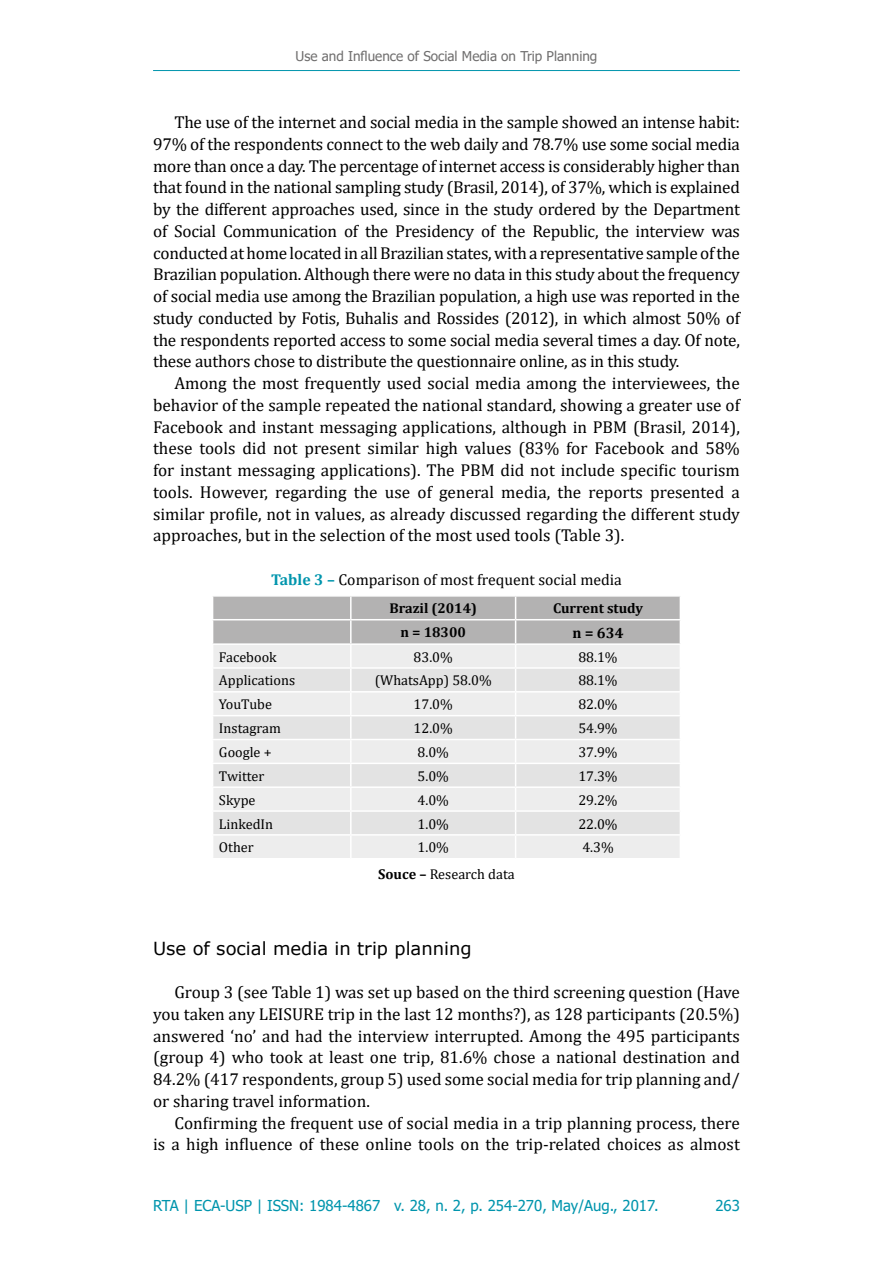
<style>
.page{position:relative;width:893px;height:1263px;background:#fff}
.page>*{position:absolute;margin:0;border:0;box-sizing:border-box;transform-origin:0 0}
.t1{font:18px "Verdana";color:#000}
.t2{font:17.25px/21.8px "Cambria";color:#000;text-align:justify}
.t3{font:15.75px "Cambria";color:#000}
.t4{font:15px "Tahoma";color:#0095ad}
.t5{font:700 15px "Cambria";color:#000}
.t6{font:14.25px "Cambria";color:#000}
.t7{font:700 14.25px "Cambria";color:#000}
.t8{font:13.5px "Tahoma";color:#706f6f}
.s1{font-weight:700;color:#0095ad}
.s2{font-weight:700}
</style>
<div class="page">
<hr style="left:153px;top:70px;width:587px;height:1px;background:#0095ad">
<svg style="left:213px;top:596px;width:467px;height:262px;background:#e0e0e0"></svg>
<hr style="left:212px;top:834px;width:139px;height:2px;background:#fff">
<hr style="left:351px;top:834px;width:165px;height:2px;background:#fff">
<hr style="left:516px;top:834px;width:165px;height:2px;background:#fff">
<p class="t8" style="left:296px;top:47px;width:303px">Use and Influence of Social Media on Trip Planning</p>
<p class="t2" style="left:153px;top:111px;width:588px;text-indent:21px">The use of the internet and social media in the sample showed an intense habit:<br>97% of the respondents connect to the web daily and 78.7% use some social media more than once a day. The percentage of internet access is considerably higher than that found in the national sampling study (Brasil, 2014), of 37%, which is explained by the different approaches used, since in the study ordered by the Department of Social Communication of the Presidency of the Republic, the interview was conducted at home located in all Brazilian states, with a representative sample of the Brazilian population. Although there were no data in this study about the frequency of social media use among the Brazilian population, a high use was reported in the study conducted by Fotis, Buhalis and Rossides (2012), in which almost 50% of the respondents reported access to some social media several times a day. Of note, these authors chose to distribute the questionnaire online, as in this study.</p>
<p class="t2" style="left:153px;top:372px;width:588px;text-indent:21px">Among the most frequently used social media among the interviewees, the behavior of the sample repeated the national standard, showing a greater use of Facebook and instant messaging applications, although in PBM (Brasil, 2014), these tools did not present similar high values (83% for Facebook and 58% for instant messaging applications). The PBM did not include specific tourism tools. However, regarding the use of general media, the reports presented a similar profile, not in values, as already discussed regarding the different study approaches, but in the selection of the most used tools (Table 3).</p>
<p class="t3" style="left:271px;top:570px;width:352px"><span class="s1">Table 3 –</span> Comparison of most frequent social media</p>
<p class="t7" style="left:389px;top:598px;width:89px">Brazil (2014)</p>
<p class="t7" style="left:553px;top:598px;width:91px">Current study</p>
<p class="t7" style="left:400px;top:622px;width:67px">n = 18300</p>
<p class="t5" style="left:572px;top:622px;width:53px">n = 634</p>
<p class="t6" style="left:219px;top:648px;width:59px">Facebook</p>
<p class="t6" style="left:414px;top:648px;width:41px">83.0%</p>
<p class="t6" style="left:578px;top:648px;width:41px">88.1%</p>
<p class="t6" style="left:219px;top:672px;width:78px">Applications</p>
<p class="t6" style="left:375px;top:672px;width:118px">(WhatsApp) 58.0%</p>
<p class="t6" style="left:578px;top:672px;width:41px">88.1%</p>
<p class="t6" style="left:219px;top:696px;width:55px">YouTube</p>
<p class="t6" style="left:414px;top:696px;width:41px">17.0%</p>
<p class="t6" style="left:578px;top:696px;width:41px">82.0%</p>
<p class="t6" style="left:219px;top:720px;width:63px">Instagram</p>
<p class="t6" style="left:414px;top:720px;width:41px">12.0%</p>
<p class="t6" style="left:578px;top:720px;width:41px">54.9%</p>
<p class="t6" style="left:219px;top:744px;width:54px">Google +</p>
<p class="t6" style="left:418px;top:744px;width:33px">8.0%</p>
<p class="t6" style="left:578px;top:744px;width:41px">37.9%</p>
<p class="t6" style="left:219px;top:767px;width:47px">Twitter</p>
<p class="t6" style="left:418px;top:767px;width:33px">5.0%</p>
<p class="t6" style="left:578px;top:767px;width:41px">17.3%</p>
<p class="t6" style="left:219px;top:791px;width:38px">Skype</p>
<p class="t6" style="left:418px;top:791px;width:33px">4.0%</p>
<p class="t6" style="left:578px;top:791px;width:41px">29.2%</p>
<p class="t6" style="left:219px;top:815px;width:56px">LinkedIn</p>
<p class="t6" style="left:418px;top:815px;width:33px">1.0%</p>
<p class="t6" style="left:578px;top:815px;width:41px">22.0%</p>
<p class="t6" style="left:219px;top:839px;width:36px">Other</p>
<p class="t6" style="left:418px;top:839px;width:33px">1.0%</p>
<p class="t6" style="left:582px;top:839px;width:33px">4.3%</p>
<p class="t6" style="left:378px;top:866px;width:138px"><span class="s2">Souce –</span> Research data</p>
<p class="t1" style="left:153px;top:936px;width:320px">Use of social media in trip planning</p>
<p class="t2" style="left:153px;top:981px;width:588px;text-indent:21px">Group 3 (see Table 1) was set up based on the third screening question (Have you taken any LEISURE trip in the last 12 months?), as 128 participants (20.5%) answered ‘no’ and had the interview interrupted. Among the 495 participants (group 4) who took at least one trip, 81.6% chose a national destination and 84.2% (417 respondents, group 5) used some social media for trip planning and/ or sharing travel information.</p>
<p class="t2" style="left:153px;top:1112px;width:588px;text-align:right">Confirming the frequent use of social media in a trip planning process, there<br>is a high influence of these online tools on the trip-related choices as almost</p>
<p class="t4" style="left:153px;top:1196px;width:507px">RTA | ECA-USP | ISSN: 1984-4867 v. 28, n. 2, p. 254-270, May/Aug., 2017.</p>
<p class="t4" style="left:715px;top:1196px;width:26px">263</p>
</div>
